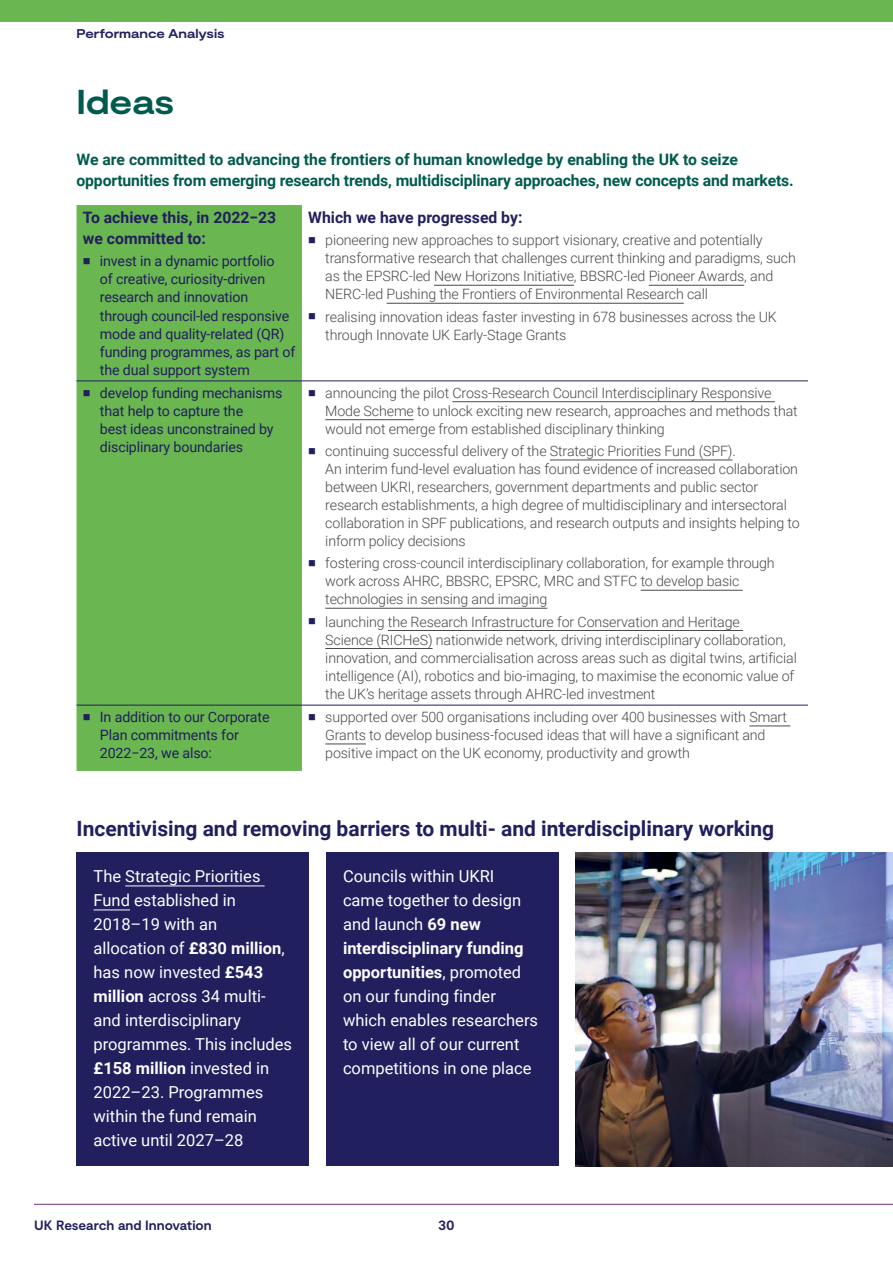
<style>
.page{position:relative;width:893px;height:1263px;background:#fff}
.page>*{position:absolute;margin:0;border:0;box-sizing:border-box;transform-origin:0 0}
.H3_Page_intro_header{font:700 expanded 34.5px "Moderat";letter-spacing:-.005em;color:#005a4e}
.H4_Blue_2023{font:700 21px "Roboto";color:#211f5e}
.Boxed_white_text_2023{font:16.5px/24px "Roboto";color:#fdfdfd}
.H5_Blue_2023{font:700 15.75px/21px "Roboto";letter-spacing:-.01em;color:#005a4e}
.H5_Blue_2023-2{font:700 15.75px/21px "Roboto";color:#211f5e}
.Bullets_2023{font:300 14.25px/18px "Roboto";letter-spacing:-.01em;color:#4a4a49}
.Bullets_2023-2{font:14.25px/18px "Roboto";letter-spacing:-.01em;color:#211f5e}
.t1{font:700 13.5px "Moderat";letter-spacing:-.005em;color:#211f5e}
.t2{font:700 expanded 12.75px "Moderat";letter-spacing:-.005em;color:#211f5e}
.s1{font-weight:700}
</style>
<div class="page">
<hr style="left:34px;top:1204px;width:859px;height:1px;background:#77328a">
<div style="left:0;top:0;width:893px;height:21px;background:#6ab651"></div>
<div style="left:77px;top:205px;width:225px;height:566px;background:#6ab651"></div>
<hr style="left:77px;top:380px;width:225px;height:1px;background:#211f5e">
<hr style="left:302px;top:380px;width:506px;height:1px;background:#211f5e">
<hr style="left:77px;top:705px;width:225px;height:1px;background:#211f5e">
<hr style="left:302px;top:705px;width:506px;height:1px;background:#211f5e">
<hr style="left:434px;top:285px;width:140px;height:1px;background:#4a4a49">
<hr style="left:649px;top:285px;width:95px;height:1px;background:#4a4a49">
<hr style="left:387px;top:303px;width:297px;height:1px;background:#4a4a49">
<hr style="left:452px;top:401px;width:323px;height:1px;background:#4a4a49">
<hr style="left:325px;top:419px;width:89px;height:1px;background:#4a4a49">
<hr style="left:550px;top:460px;width:182px;height:1px;background:#4a4a49">
<hr style="left:641px;top:590px;width:102px;height:1px;background:#4a4a49">
<hr style="left:325px;top:608px;width:222px;height:1px;background:#4a4a49">
<hr style="left:388px;top:630px;width:355px;height:1px;background:#4a4a49">
<hr style="left:325px;top:648px;width:107px;height:1px;background:#4a4a49">
<hr style="left:749px;top:726px;width:41px;height:1px;background:#4a4a49">
<hr style="left:325px;top:744px;width:41px;height:1px;background:#4a4a49">
<div style="left:77px;top:853px;width:232px;height:313px;background:#211f5e"></div>
<hr style="left:125px;top:886px;width:140px;height:1px;background:#fdfdfd">
<hr style="left:94px;top:910px;width:36px;height:1px;background:#fdfdfd">
<div style="left:326px;top:853px;width:232px;height:313px;background:#211f5e"></div>
<img style="left:575px;top:853px;width:318px;height:313px">
<svg style="left:84px;top:258px;width:6px;height:6px"></svg>
<svg style="left:84px;top:390px;width:6px;height:6px"></svg>
<svg style="left:84px;top:714px;width:6px;height:6px"></svg>
<p class="t2" style="left:77px;top:26px;width:149px">Performance Analysis</p>
<h3 class="H3_Page_intro_header" style="left:77px;top:82px;width:99px">Ideas</h3>
<h5 class="H5_Blue_2023" style="left:77px;top:148px;width:719px">We are committed to advancing the frontiers of human knowledge by enabling the UK to seize opportunities from emerging research trends, multidisciplinary approaches, new concepts and markets.</h5>
<h5 class="H5_Blue_2023-2" style="left:83px;top:207px;width:195px">To achieve this, in 2022−23 we committed to:</h5>
<p class="Bullets_2023-2" style="left:100px;top:252px;width:197px">invest in a dynamic portfolio<br>of creative, curiosity-driven research and innovation through council-led responsive mode and quality-related (QR) funding programmes, as part of the dual support system</p>
<h5 class="H5_Blue_2023-2" style="left:308px;top:207px;width:216px">Which we have progressed by:</h5>
<p class="Bullets_2023" style="left:325px;top:231px;width:472px">pioneering new approaches to support visionary, creative and potentially transformative research that challenges current thinking and paradigms, such as the EPSRC-led New Horizons Initiative, BBSRC-led Pioneer Awards, and NERC-led Pushing the Frontiers of Environmental Research call</p>
<p class="Bullets_2023" style="left:325px;top:307px;width:453px">realising innovation ideas faster investing in 678 businesses across the UK through Innovate UK Early-Stage Grants</p>
<p class="Bullets_2023-2" style="left:100px;top:383px;width:184px">develop funding mechanisms that help to capture the<br>best ideas unconstrained by disciplinary boundaries</p>
<p class="Bullets_2023" style="left:325px;top:383px;width:474px">announcing the pilot Cross-Research Council Interdisciplinary Responsive<br>Mode Scheme to unlock exciting new research, approaches and methods that would not emerge from established disciplinary thinking</p>
<p class="Bullets_2023" style="left:325px;top:442px;width:476px">continuing successful delivery of the Strategic Priorities Fund (SPF).<br>An interim fund-level evaluation has found evidence of increased collaboration between UKRI, researchers, government departments and public sector research establishments, a high degree of multidisciplinary and intersectoral collaboration in SPF publications, and research outputs and insights helping to inform policy decisions</p>
<p class="Bullets_2023" style="left:325px;top:554px;width:451px">fostering cross-council interdisciplinary collaboration, for example through work across AHRC, BBSRC, EPSRC, MRC and STFC to develop basic technologies in sensing and imaging</p>
<p class="Bullets_2023" style="left:325px;top:612px;width:473px">launching the Research Infrastructure for Conservation and Heritage<br>Science (RICHeS) nationwide network, driving interdisciplinary collaboration, innovation, and commercialisation across areas such as digital twins, artificial intelligence (AI), robotics and bio-imaging, to maximise the economic value of the UK’s heritage assets through AHRC-led investment</p>
<p class="Bullets_2023-2" style="left:100px;top:708px;width:171px">In addition to our Corporate<br>Plan commitments for<br>2022−23, we also:</p>
<p class="Bullets_2023" style="left:325px;top:708px;width:463px">supported over 500 organisations including over 400 businesses with Smart<br>Grants to develop business-focused ideas that will have a significant and positive impact on the UK economy, productivity and growth</p>
<h4 class="H4_Blue_2023" style="left:77px;top:814px;width:699px">Incentivising and removing barriers to multi- and interdisciplinary working</h4>
<p class="Boxed_white_text_2023" style="left:94px;top:864px;width:200px">The Strategic Priorities<br>Fund established in<br>2018–19 with an allocation of <span class="s1">£830 million</span>, has now invested <span class="s1">£543 million</span> across 34 multi&shy;and interdisciplinary programmes. This includes <span class="s1">£158 million</span> invested in<br>2022–23. Programmes within the fund remain active until 2027–28</p>
<p class="Boxed_white_text_2023" style="left:343px;top:864px;width:197px">Councils within UKRI came together to design and launch <span class="s1">69 new interdisciplinary funding opportunities</span>, promoted on our funding finder which enables researchers to view all of our current competitions in one place</p>
<p class="t1" style="left:34px;top:1217px;width:179px">UK Research and Innovation</p>
<p class="t1" style="left:438px;top:1217px;width:18px">30</p>
</div>
